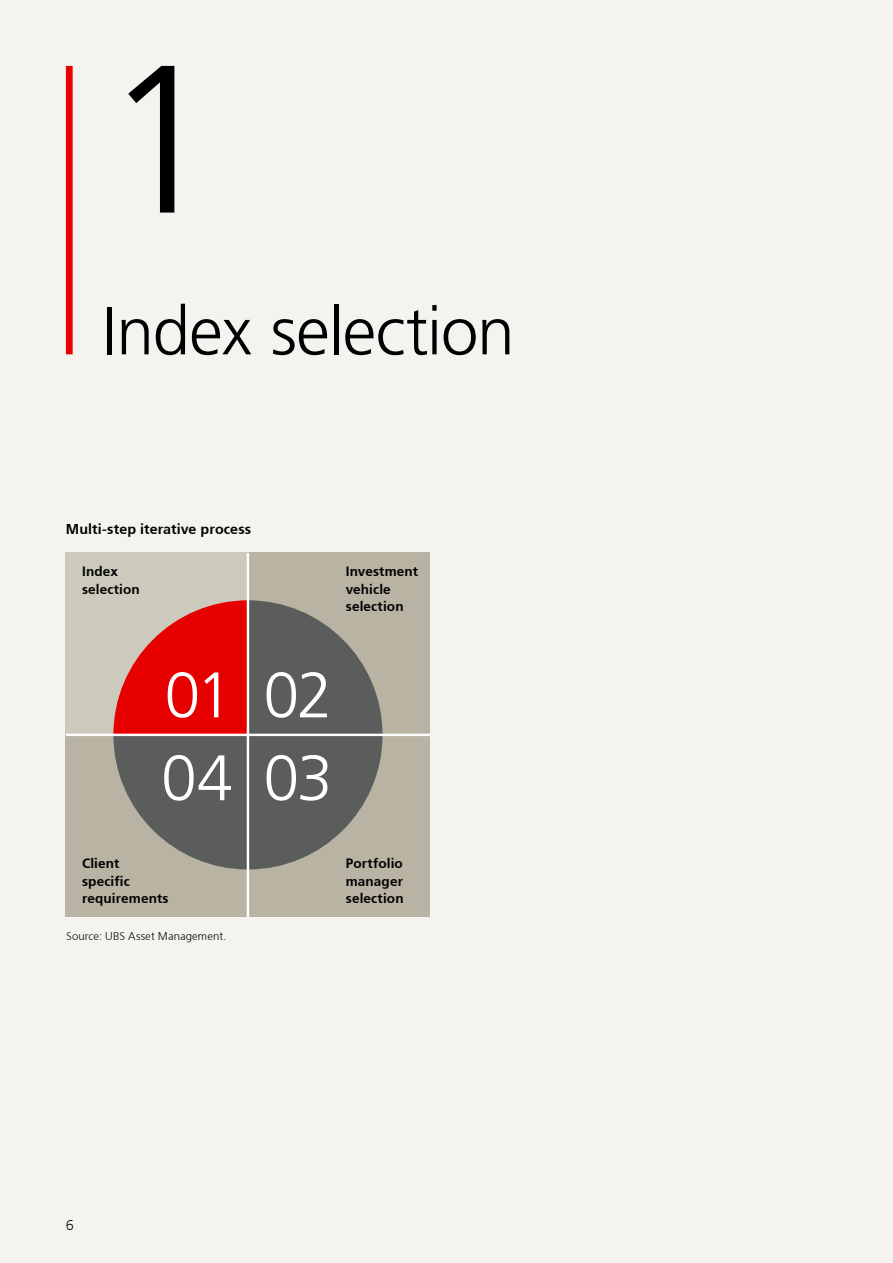
<style>
.page{position:relative;width:893px;height:1263px;background:#f4f3ef}
.page>*{position:absolute;margin:0;border:0;box-sizing:border-box;transform-origin:0 0}
.UBS_Keyline_140{font:300 210px "Frutiger 45";color:#000}
.UBS_Keyline_45{font:300 67.5px "Frutiger 45";letter-spacing:-.015em;color:#000}
.UBS_Keyline_45-2{font:300 64.2px "Frutiger 45";letter-spacing:-.035em;color:#fff}
.UBS_Subheadline_bold_9_5{font:300 14.25px "Frutiger 45";letter-spacing:.005em;color:#000}
.UBS_Page_number_left_9_5{font:300 14.25px "Frutiger 45";color:#000}
.UBS_Subheadline_bold_9_5-2{font:300 13.5px/17.1px "Frutiger 45";letter-spacing:.01em;color:#000}
.UBS_Table_copy_left_7_5{font:300 11.25px "Frutiger 45";letter-spacing:.01em;color:#000}
</style>
<div class="page">
<div style="left:66px;top:66px;width:7px;height:288px;background:#e60000"></div>
<div style="left:66px;top:553px;width:182px;height:182px;background:#cccabc"></div>
<div style="left:66px;top:735px;width:182px;height:182px;background:#b8b3a2"></div>
<div style="left:248px;top:553px;width:182px;height:182px;background:#b8b3a2"></div>
<div style="left:248px;top:735px;width:182px;height:182px;background:#b8b3a2"></div>
<svg style="left:113px;top:600px;width:269px;height:269px"></svg>
<hr style="left:66px;top:734px;width:364px;height:2px;background:#fff">
<hr style="left:247px;top:553px;width:2px;height:364px;background:#fff">
<p class="UBS_Keyline_140" style="left:102px;top:19px;width:118px">1</p>
<p class="UBS_Keyline_45" style="left:102px;top:292px;width:414px">Index selection</p>
<p class="UBS_Subheadline_bold_9_5" style="left:66px;top:520px;width:187px">Multi-step iterative process</p>
<p class="UBS_Subheadline_bold_9_5-2" style="left:82px;top:563px;width:59px">Index selection</p>
<p class="UBS_Subheadline_bold_9_5-2" style="left:346px;top:563px;width:74px">Investment vehicle selection</p>
<p class="UBS_Keyline_45-2" style="left:165px;top:658px;width:69px">01</p>
<p class="UBS_Keyline_45-2" style="left:161px;top:741px;width:73px">04</p>
<p class="UBS_Keyline_45-2" style="left:263px;top:658px;width:71px">02</p>
<p class="UBS_Keyline_45-2" style="left:263px;top:741px;width:71px">03</p>
<p class="UBS_Subheadline_bold_9_5-2" style="left:82px;top:855px;width:88px">Client specific requirements</p>
<p class="UBS_Subheadline_bold_9_5-2" style="left:346px;top:855px;width:59px;text-align:justify">Portfolio manager selection</p>
<p class="UBS_Table_copy_left_7_5" style="left:66px;top:929px;width:162px">Source: UBS Asset Management.</p>
<p class="UBS_Page_number_left_9_5" style="left:66px;top:1217px;width:9px">6</p>
</div>
